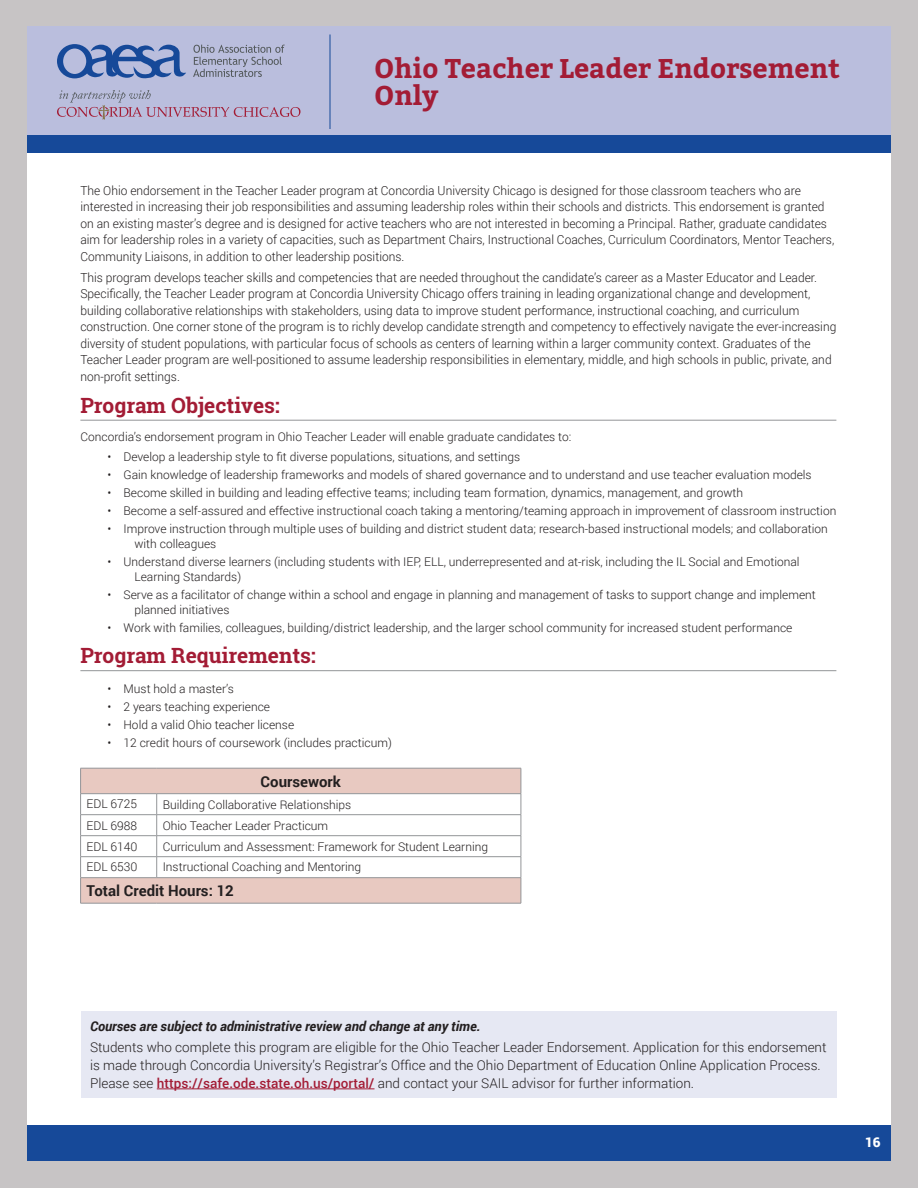
<style>
.page{position:relative;width:918px;height:1188px;background:#fff}
.page>*{position:absolute;margin:0;border:0;box-sizing:border-box;transform-origin:0 0}
.t1{font:700 27px/27px "Bitter";color:#a31c35}
.t2{font:700 21px "Roboto Slab";color:#a31c35}
.t3{font:700 15px "Roboto";color:#231f20}
.t4{font:300 13.5px/18px "Roboto";color:#231f20}
.t5{font:italic 700 13.5px "Roboto";letter-spacing:-.005em;color:#231f20}
.t6{font:900 13.5px "Roboto";color:#fff}
.t7{font:300 12.45px/16.5px "Roboto";color:#231f20;scale:.96 1}
.t8{font:300 12px/15px "Roboto";color:#231f20}
.s1{font-weight:500;color:#a31c35}
</style>
<div class="page">
<div style="left:27px;top:1125px;width:864px;height:36px;background:#164999"></div>
<div style="left:0;top:0;width:918px;height:1188px;border:27px solid #c7c4c5"></div>
<div style="left:27px;top:26px;width:864px;height:118px;background:#babedd"></div>
<div style="left:27px;top:135px;width:864px;height:18px;background:#164999"></div>
<svg style="left:57px;top:44px;width:129px;height:34px"></svg>
<svg style="left:193px;top:45px;width:92px;height:32px"></svg>
<svg style="left:57px;top:90px;width:243px;height:30px"></svg>
<hr style="left:330px;top:34px;width:1px;height:95px;background:#164999">
<hr style="left:80px;top:420px;width:756px;height:1px;background:#939598">
<hr style="left:80px;top:670px;width:756px;height:1px;background:#939598">
<svg style="left:81px;top:769px;width:440px;height:134px"></svg>
<hr style="left:80px;top:768px;width:77px;height:1px;background:#939598">
<hr style="left:157px;top:768px;width:364px;height:1px;background:#939598">
<hr style="left:80px;top:793px;width:77px;height:1px;background:#939598">
<hr style="left:157px;top:793px;width:364px;height:1px;background:#939598">
<hr style="left:80px;top:814px;width:77px;height:1px;background:#939598">
<hr style="left:157px;top:814px;width:364px;height:1px;background:#939598">
<hr style="left:80px;top:835px;width:77px;height:1px;background:#939598">
<hr style="left:157px;top:835px;width:364px;height:1px;background:#939598">
<hr style="left:80px;top:856px;width:77px;height:1px;background:#939598">
<hr style="left:157px;top:856px;width:364px;height:1px;background:#939598">
<svg style="left:156px;top:794px;width:1px;height:83px"></svg>
<hr style="left:80px;top:877px;width:77px;height:1px;background:#939598">
<svg style="left:80px;top:768px;width:1px;height:135px"></svg>
<hr style="left:157px;top:877px;width:364px;height:1px;background:#939598">
<svg style="left:521px;top:768px;width:1px;height:135px"></svg>
<hr style="left:80px;top:903px;width:77px;height:1px;background:#939598">
<hr style="left:157px;top:903px;width:364px;height:1px;background:#939598">
<div style="left:81px;top:1012px;width:756px;height:86px;background:#e6e8f3"></div>
<hr style="left:157px;top:1089px;width:218px;height:1px;background:#a31c35">
<h1 class="t1" style="left:374px;top:54px;width:467px">Ohio Teacher Leader Endorsement<br>Only</h1>
<p class="t7" style="left:80px;top:182px;width:787px">The Ohio endorsement in the Teacher Leader program at Concordia University Chicago is designed for those classroom teachers who are interested in increasing their job responsibilities and assuming leadership roles within their schools and districts. This endorsement is granted on an existing master’s degree and is designed for active teachers who are not interested in becoming a Principal. Rather, graduate candidates aim for leadership roles in a variety of capacities, such as Department Chairs, Instructional Coaches, Curriculum Coordinators, Mentor Teachers, Community Liaisons, in addition to other leadership positions.</p>
<p class="t7" style="left:80px;top:269px;width:789px">This program develops teacher skills and competencies that are needed throughout the candidate’s career as a Master Educator and Leader.<br>Specifically, the Teacher Leader program at Concordia University Chicago offers training in leading organizational change and development, building collaborative relationships with stakeholders, using data to improve student performance, instructional coaching, and curriculum construction. One corner stone of the program is to richly develop candidate strength and competency to effectively navigate the ever-increasing diversity of student populations, with particular focus of schools as centers of learning within a larger community context. Graduates of the Teacher Leader program are well-positioned to assume leadership responsibilities in elementary, middle, and high schools in public, private, and non-profit settings.</p>
<h2 class="t2" style="left:80px;top:390px;width:201px">Program Objectives:</h2>
<p class="t8" style="left:80px;top:429px;width:492px">Concordia’s endorsement program in Ohio Teacher Leader will enable graduate candidates to:</p>
<p class="t8" style="left:107px;top:448px;width:414px">• Develop a leadership style to fit diverse populations, situations, and settings</p>
<p class="t8" style="left:107px;top:466px;width:706px">• Gain knowledge of leadership frameworks and models of shared governance and to understand and use teacher evaluation models</p>
<p class="t8" style="left:107px;top:484px;width:637px">• Become skilled in building and leading effective teams; including team formation, dynamics, management, and growth</p>
<p class="t8" style="left:107px;top:502px;width:731px">• Become a self-assured and effective instructional coach taking a mentoring/teaming approach in improvement of classroom instruction</p>
<p class="t8" style="left:134px;top:520px;width:695px;text-indent:-27px">• Improve instruction through multiple uses of building and district student data; research-based instructional models; and collaboration with colleagues</p>
<p class="t8" style="left:134px;top:553px;width:667px;text-indent:-27px">• Understand diverse learners (including students with IEP, ELL, underrepresented and at-risk, including the IL Social and Emotional<br>Learning Standards)</p>
<p class="t8" style="left:134px;top:586px;width:683px;text-indent:-27px">• Serve as a facilitator of change within a school and engage in planning and management of tasks to support change and implement planned initiatives</p>
<p class="t8" style="left:107px;top:619px;width:687px">• Work with families, colleagues, building/district leadership, and the larger school community for increased student performance</p>
<h2 class="t2" style="left:80px;top:641px;width:237px">Program Requirements:</h2>
<p class="t8" style="left:107px;top:681px;width:128px">• Must hold a master’s</p>
<p class="t8" style="left:107px;top:699px;width:164px">• 2 years teaching experience</p>
<p class="t8" style="left:107px;top:717px;width:188px">• Hold a valid Ohio teacher license</p>
<p class="t8" style="left:107px;top:735px;width:286px">• 12 credit hours of coursework (includes practicum)</p>
<p class="t3" style="left:261px;top:771px;width:82px">Coursework</p>
<p class="t8" style="left:87px;top:796px;width:52px">EDL 6725</p>
<p class="t8" style="left:163px;top:797px;width:190px">Building Collaborative Relationships</p>
<p class="t8" style="left:87px;top:818px;width:52px">EDL 6988</p>
<p class="t8" style="left:163px;top:818px;width:167px">Ohio Teacher Leader Practicum</p>
<p class="t8" style="left:87px;top:839px;width:52px">EDL 6140</p>
<p class="t8" style="left:163px;top:839px;width:327px">Curriculum and Assessment: Framework for Student Learning</p>
<p class="t8" style="left:87px;top:859px;width:52px">EDL 6530</p>
<p class="t8" style="left:163px;top:859px;width:200px">Instructional Coaching and Mentoring</p>
<p class="t3" style="left:87px;top:880px;width:149px">Total Credit Hours: 12</p>
<p class="t5" style="left:90px;top:1017px;width:392px">Courses are subject to administrative review and change at any time.</p>
<p class="t4" style="left:90px;top:1038px;width:738px">Students who complete this program are eligible for the Ohio Teacher Leader Endorsement. Application for this endorsement is made through Concordia University’s Registrar’s Office and the Ohio Department of Education Online Application Process.<br>Please see <span class="s1">https://safe.ode.state.oh.us/portal/</span> and contact your SAIL advisor for further information.</p>
<p class="t6" style="left:865px;top:1132px;width:17px">16</p>
</div>
